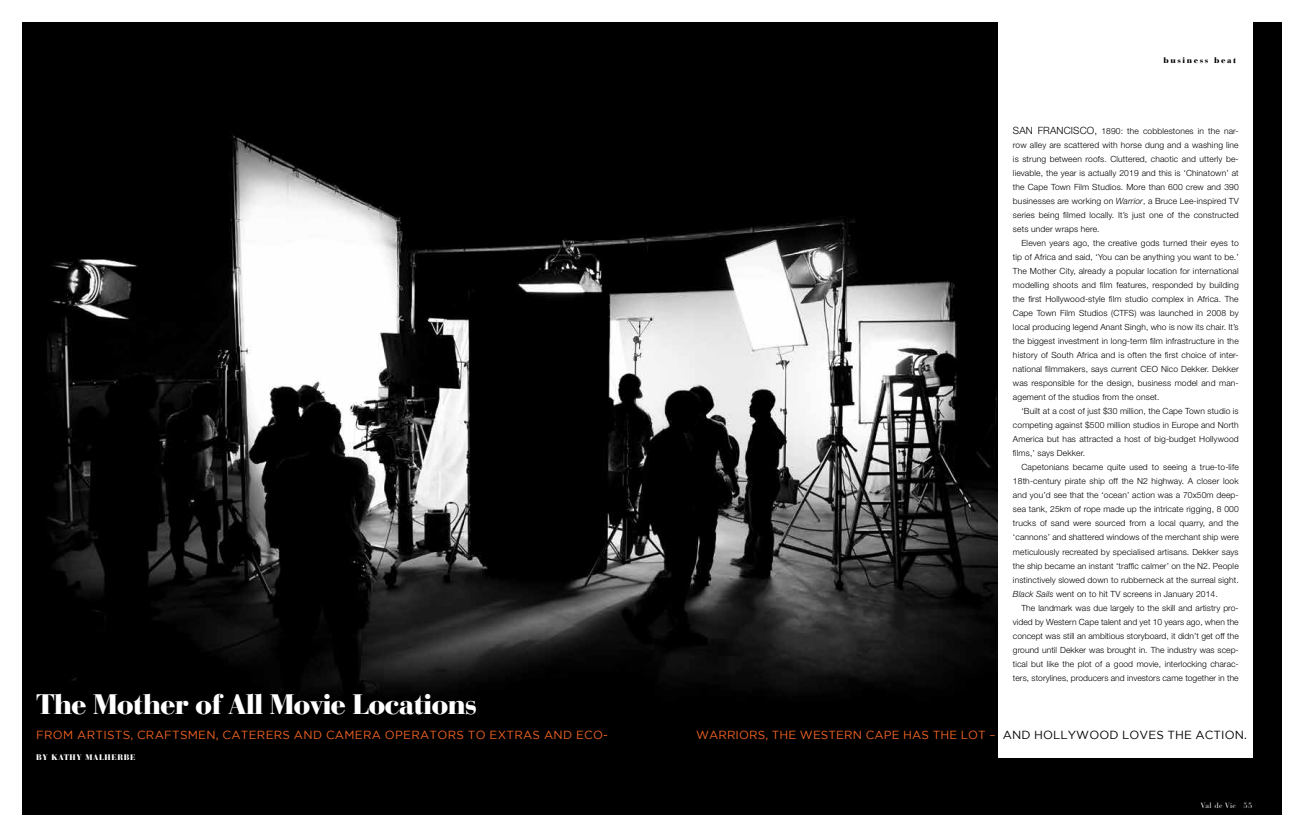
<style>
.page{position:relative;width:1304px;height:837px;background:#fff}
.page>*{position:absolute;margin:0;border:0;box-sizing:border-box;transform-origin:0 0}
.t1{font:900 28px "Bauer Bodoni Std";letter-spacing:-.04em;color:#fff}
.t2{font:11.7px "Gotham";letter-spacing:.025em;color:#f26322}
.t3{font:300 8.5px/14px "Helvetica Neue LT Std";letter-spacing:.015em;color:#000;text-align:justify}
.t4{font:900 8px "Bauer Bodoni Std";letter-spacing:.075em;color:#fff}
.t5{font:900 8px "Bauer Bodoni Std";letter-spacing:.2em;color:#000}
.t6{font:7.5px "Bauer Bodoni Std";letter-spacing:.05em;color:#fff}
.s1{font-size:10px}
.s2{font-style:italic}
.s3{color:#000}
</style>
<div class="page">
<img style="left:23px;top:23px;width:1258px;height:791px">
<div style="left:998px;top:9px;width:255px;height:748px;background:#fff"></div>
<p class="t5" style="left:1163px;top:56px;width:74px">business beat</p>
<p class="t3" style="left:1013px;top:124px;width:227px"><span class="s1">San Francisco,</span> 1890: the cobblestones in the nar&shy;row alley are scattered with horse dung and a washing line is strung between roofs. Cluttered, chaotic and utterly be&shy;lievable, the year is actually 2019 and this is ‘Chinatown’ at the Cape Town Film Studios. More than 600 crew and 390 businesses are working on <span class="s2">Warrior</span>, a Bruce Lee-inspired TV series being filmed locally. It’s just one of the constructed sets under wraps here.</p>
<p class="t3" style="left:1013px;top:236px;width:227px;text-indent:8px">Eleven years ago, the creative gods turned their eyes to tip of Africa and said, ‘You can be anything you want to be.’ The Mother City, already a popular location for international modelling shoots and film features, responded by building the first Hollywood-style film studio complex in Africa. The Cape Town Film Studios (CTFS) was launched in 2008 by local producing legend Anant Singh, who is now its chair. It’s the biggest investment in long-term film infrastructure in the history of South Africa and is often the first choice of inter&shy;national filmmakers, says current CEO Nico Dekker. Dekker was responsible for the design, business model and man&shy;agement of the studios from the onset.</p>
<p class="t3" style="left:1013px;top:404px;width:227px;text-indent:8px">‘Built at a cost of just $30 million, the Cape Town studio is competing against $500 million studios in Europe and North America but has attracted a host of big-budget Hollywood films,’ says Dekker.</p>
<p class="t3" style="left:1013px;top:460px;width:227px;text-indent:8px">Capetonians became quite used to seeing a true-to-life 18th-century pirate ship off the N2 highway. A closer look and you’d see that the ‘ocean’ action was a 70x50m deep&shy;sea tank, 25km of rope made up the intricate rigging, 8 000 trucks of sand were sourced from a local quarry, and the ‘cannons’ and shattered windows of the merchant ship were meticulously recreated by specialised artisans. Dekker says the ship became an instant ‘traffic calmer’ on the N2. People instinctively slowed down to rubberneck at the surreal sight.<br><span class="s2">Black Sails</span> went on to hit TV screens in January 2014.</p>
<p class="t3" style="left:1013px;top:600px;width:227px;text-indent:8px">The landmark was due largely to the skill and artistry pro&shy;vided by Western Cape talent and yet 10 years ago, when the concept was still an ambitious storyboard, it didn’t get off the ground until Dekker was brought in. The industry was scep&shy;tical but like the plot of a good movie, interlocking charac&shy;ters, storylines, producers and investors came together in the</p>
<h1 class="t1" style="left:36px;top:687px;width:443px">The Mother of All Movie Locations</h1>
<h2 class="t2" style="left:36px;top:727px;width:573px">FROM ARTISTS, CRAFTSMEN, CATERERS AND CAMERA OPERATORS TO EXTRAS AND ECO-</h2>
<h2 class="t2" style="left:696px;top:727px;width:552px">WARRIORS, THE WESTERN CAPE HAS THE LOT – <span class="s3">AND HOLLYWOOD LOVES THE ACTION.</span></h2>
<p class="t4" style="left:36px;top:751px;width:57px">By kathy mal</p>
<p class="t4" style="left:105px;top:751px;width:32px">herbe</p>
<p class="t6" style="left:1200px;top:800px;width:53px">Val de Vie 55</p>
</div>
